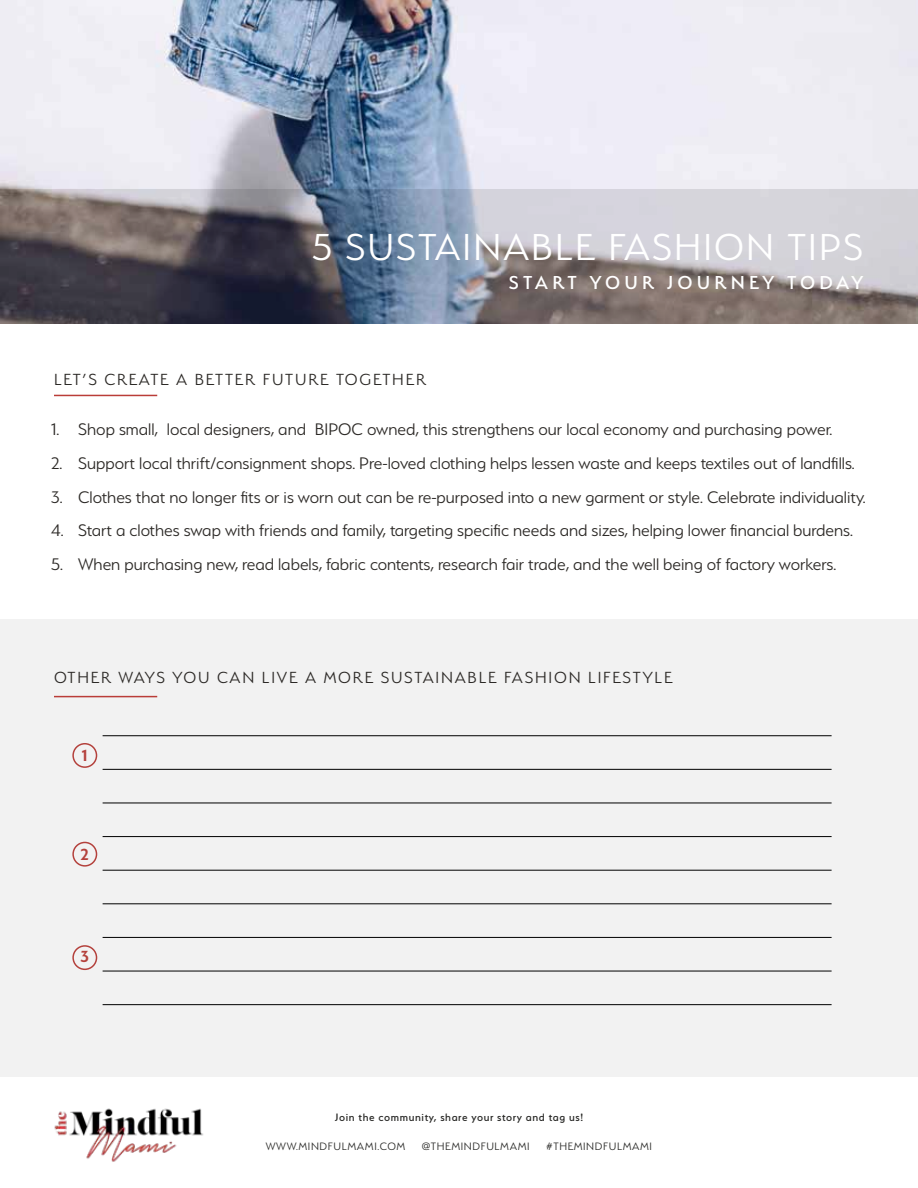
<style>
.page{position:relative;width:918px;height:1188px;background:#fff}
.page>*{position:absolute;margin:0;border:0;box-sizing:border-box;transform-origin:0 0}
.t1{font:300 42px "Serenity";letter-spacing:.05em;color:#fff}
.t2{font:500 21px "Serenity";letter-spacing:.2em;color:#fff}
.t3{font:300 18.75px "Serenity";color:#2c2926}
.t4{font:300 18px "Serenity";letter-spacing:.1em;color:#2c2926}
.t5{font:600 18px "Serenity";color:#b4413c}
.t6{font:300 12px "Serenity";letter-spacing:.05em;color:#292927}
.t7{font:500 12px "Serenity";letter-spacing:.05em;color:#292927}
</style>
<div class="page">
<div style="left:0;top:619px;width:918px;height:457px;background:#f2f2f2"></div>
<img style="left:0;top:0;width:918px;height:189px">
<svg style="left:0;top:189px;width:918px;height:135px;background:#84838b"></svg>
<hr style="left:54px;top:395px;width:103px;height:1px;background:#ba3d38">
<hr style="left:54px;top:696px;width:103px;height:1px;background:#ba3d38">
<img style="left:54px;top:1108px;width:150px;height:54px">
<hr style="left:103px;top:735px;width:729px;height:1px;background:#000">
<hr style="left:103px;top:769px;width:729px;height:1px;background:#000">
<hr style="left:103px;top:803px;width:729px;height:1px;background:#000">
<hr style="left:103px;top:903px;width:729px;height:1px;background:#000">
<hr style="left:103px;top:1004px;width:729px;height:1px;background:#000">
<hr style="left:103px;top:836px;width:729px;height:1px;background:#000">
<hr style="left:103px;top:870px;width:729px;height:1px;background:#000">
<hr style="left:103px;top:937px;width:729px;height:1px;background:#000">
<hr style="left:103px;top:971px;width:729px;height:1px;background:#000">
<div style="left:72px;top:743px;width:25px;height:25px;border:2px solid #b4413c;border-radius:50%"></div>
<div style="left:72px;top:842px;width:25px;height:25px;border:2px solid #b4413c;border-radius:50%"></div>
<div style="left:72px;top:945px;width:25px;height:25px;border:2px solid #b4413c;border-radius:50%"></div>
<h1 class="t1" style="left:312px;top:225px;width:553px">5 SUSTAINABLE FASHION TIPS</h1>
<p class="t2" style="left:509px;top:271px;width:356px">START YOUR JOURNEY TODAY</p>
<p class="t4" style="left:54px;top:370px;width:374px">LET’S CREATE A BETTER FUTURE TOGETHER</p>
<p class="t3" style="left:51px;top:420px;width:783px">1. Shop small, local designers, and BIPOC owned, this strengthens our local economy and purchasing power.</p>
<p class="t3" style="left:51px;top:453px;width:805px">2. Support local thrift/consignment shops. Pre-loved clothing helps lessen waste and keeps textiles out of landfills.</p>
<p class="t3" style="left:51px;top:487px;width:816px">3. Clothes that no longer fits or is worn out can be re-purposed into a new garment or style. Celebrate individuality.</p>
<p class="t3" style="left:51px;top:521px;width:803px">4. Start a clothes swap with friends and family, targeting specific needs and sizes, helping lower financial burdens.</p>
<p class="t3" style="left:51px;top:555px;width:786px">5. When purchasing new, read labels, fabric contents, research fair trade, and the well being of factory workers.</p>
<p class="t4" style="left:54px;top:668px;width:620px">OTHER WAYS YOU CAN LIVE A MORE SUSTAINABLE FASHION LIFESTYLE</p>
<p class="t5" style="left:82px;top:746px;width:7px">1</p>
<p class="t5" style="left:81px;top:845px;width:10px">2</p>
<p class="t5" style="left:81px;top:946px;width:10px">3</p>
<p class="t7" style="left:335px;top:1111px;width:250px">Join the community, share your story and tag us!</p>
<p class="t6" style="left:266px;top:1140px;width:141px">WWW.MINDFULMAMI.COM</p>
<p class="t6" style="left:422px;top:1140px;width:109px">@THEMINDFULMAMI</p>
<p class="t6" style="left:546px;top:1140px;width:107px">#THEMINDFULMAMI</p>
</div>
